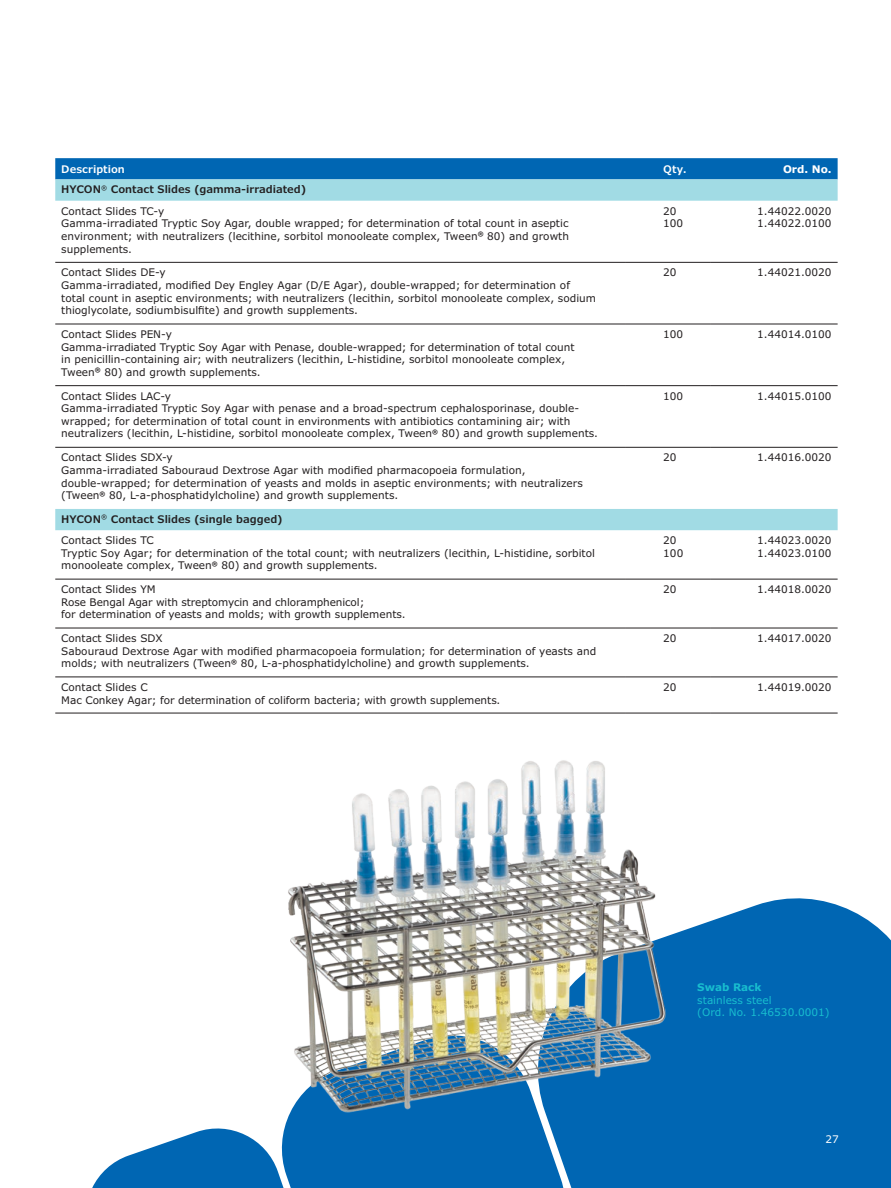
<style>
.page{position:relative;width:891px;height:1188px;background:#fff}
.page>*{position:absolute;margin:0;border:0;box-sizing:border-box;transform-origin:0 0}
.t1{font:10.5px/12.6px "Verdana Pro";color:#231f20}
.t2{font:600 10.5px/21.3px "Verdana Pro";color:#231f20}
.t3{font:10.5px/12.6px "Verdana Pro";color:#18becf}
.t4{font:600 10.5px "Verdana Pro";color:#fff}
.t5{font:700 10.5px "Verdana Pro";color:#18becf}
.t6{font:700 10.5px "Verdana Pro";color:#fff}
.t7{font:10.5px "Verdana Pro";color:#fff}
.s1{font-weight:400}
</style>
<div class="page">
<div style="left:576px;top:924px;width:315px;height:264px;background:#0066b3"></div>
<div style="left:313px;top:1162px;width:263px;height:26px;background:#0066b3"></div>
<svg style="left:92px;top:1147px;width:221px;height:41px;background:#287ebf"></svg>
<img style="left:153px;top:712px;width:721px;height:450px">
<div style="left:55px;top:158px;width:783px;height:21px;background:#0066b3"></div>
<svg style="left:55px;top:179px;width:783px;height:351px"></svg>
<hr style="left:55px;top:677px;width:570px;height:1px;background:#231f20">
<hr style="left:625px;top:677px;width:85px;height:1px;background:#231f20">
<hr style="left:710px;top:677px;width:128px;height:1px;background:#231f20">
<hr style="left:55px;top:713px;width:570px;height:1px;background:#231f20">
<hr style="left:625px;top:713px;width:85px;height:1px;background:#231f20">
<hr style="left:710px;top:713px;width:128px;height:1px;background:#231f20">
<hr style="left:55px;top:262px;width:570px;height:1px;background:#231f20">
<hr style="left:625px;top:262px;width:85px;height:1px;background:#231f20">
<hr style="left:710px;top:262px;width:128px;height:1px;background:#231f20">
<hr style="left:55px;top:324px;width:570px;height:1px;background:#231f20">
<hr style="left:625px;top:324px;width:85px;height:1px;background:#231f20">
<hr style="left:710px;top:324px;width:128px;height:1px;background:#231f20">
<hr style="left:55px;top:385px;width:570px;height:1px;background:#231f20">
<hr style="left:625px;top:385px;width:85px;height:1px;background:#231f20">
<hr style="left:710px;top:385px;width:128px;height:1px;background:#231f20">
<hr style="left:55px;top:447px;width:570px;height:1px;background:#231f20">
<hr style="left:625px;top:447px;width:85px;height:1px;background:#231f20">
<hr style="left:710px;top:447px;width:128px;height:1px;background:#231f20">
<hr style="left:55px;top:579px;width:570px;height:1px;background:#231f20">
<hr style="left:625px;top:579px;width:85px;height:1px;background:#231f20">
<hr style="left:710px;top:579px;width:128px;height:1px;background:#231f20">
<hr style="left:55px;top:628px;width:570px;height:1px;background:#231f20">
<hr style="left:625px;top:628px;width:85px;height:1px;background:#231f20">
<hr style="left:710px;top:628px;width:128px;height:1px;background:#231f20">
<p class="t4" style="left:61px;top:163px;width:65px">Description</p>
<p class="t4" style="left:663px;top:163px;width:25px">Qty.</p>
<p class="t6" style="left:783px;top:163px;width:50px">Ord. No.</p>
<p class="t2" style="left:61px;top:179px;width:246px">HYCON<sup>®</sup> Contact Slides (gamma-irradiated)<br><span class="s1">Contact Slides TC-у</span></p>
<p class="t1" style="left:61px;top:217px;width:509px;text-align:justify">Gamma-irradiated Tryptic Soy Agar, double wrapped; for determination of total count in aseptic environment; with neutralizers (lecithine, sorbitol monooleate complex, Tween<sup>®</sup> 80) and growth supplements.</p>
<p class="t1" style="left:663px;top:205px;width:22px">20<br>100</p>
<p class="t1" style="left:757px;top:205px;width:76px">1.44022.0020<br>1.44022.0100</p>
<p class="t1" style="left:61px;top:266px;width:536px">Contact Slides DE-y<br>Gamma-irradiated, modified Dey Engley Agar (D/E Agar), double-wrapped; for determination of total count in aseptic environments; with neutralizers (lecithin, sorbitol monooleate complex, sodium thioglycolate, sodiumbisulfite) and growth supplements.</p>
<p class="t1" style="left:663px;top:266px;width:15px">20</p>
<p class="t1" style="left:757px;top:266px;width:76px">1.44021.0020</p>
<p class="t1" style="left:61px;top:328px;width:515px">Contact Slides PEN-y<br>Gamma-irradiated Tryptic Soy Agar with Penase, double-wrapped; for determination of total count in penicillin-containing air; with neutralizers (lecithin, L-histidine, sorbitol monooleate complex, Tween<sup>®</sup> 80) and growth supplements.</p>
<p class="t1" style="left:663px;top:328px;width:22px">100</p>
<p class="t1" style="left:757px;top:328px;width:76px">1.44014.0100</p>
<p class="t1" style="left:61px;top:390px;width:538px">Contact Slides LAC-y<br>Gamma-irradiated Tryptic Soy Agar with penase and a broad-spectrum cephalosporinase, double&shy;wrapped; for determination of total count in environments with antibiotics contamining air; with neutralizers (lecithin, L-histidine, sorbitol monooleate complex, Tween<sup>®</sup> 80) and growth supplements.</p>
<p class="t1" style="left:663px;top:390px;width:22px">100</p>
<p class="t1" style="left:757px;top:390px;width:76px">1.44015.0100</p>
<p class="t1" style="left:61px;top:451px;width:523px">Contact Slides SDX-y<br>Gamma-irradiated Sabouraud Dextrose Agar with modified pharmacopoeia formulation, double-wrapped; for determination of yeasts and molds in aseptic environments; with neutralizers (Tween<sup>®</sup> 80, L-a-phosphatidylcholine) and growth supplements.</p>
<p class="t1" style="left:663px;top:451px;width:15px">20</p>
<p class="t1" style="left:757px;top:451px;width:76px">1.44016.0020</p>
<p class="t2" style="left:61px;top:509px;width:223px">HYCON<sup>®</sup> Contact Slides (single bagged)<br><span class="s1">Contact Slides TC</span></p>
<p class="t1" style="left:61px;top:547px;width:535px">Tryptic Soy Agar; for determination of the total count; with neutralizers (lecithin, L-histidine, sorbitol monooleate complex, Tween<sup>®</sup> 80) and growth supplements.</p>
<p class="t1" style="left:663px;top:534px;width:22px">20<br>100</p>
<p class="t1" style="left:757px;top:534px;width:76px">1.44023.0020<br>1.44023.0100</p>
<p class="t1" style="left:61px;top:583px;width:346px">Contact Slides YM<br>Rose Bengal Agar with streptomycin and chloramphenicol;<br>for determination of yeasts and molds; with growth supplements.</p>
<p class="t1" style="left:663px;top:583px;width:15px">20</p>
<p class="t1" style="left:757px;top:583px;width:76px">1.44018.0020</p>
<p class="t1" style="left:61px;top:632px;width:536px">Contact Slides SDX<br>Sabouraud Dextrose Agar with modified pharmacopoeia formulation; for determination of yeasts and molds; with neutralizers (Tween<sup>®</sup> 80, L-a-phosphatidylcholine) and growth supplements.</p>
<p class="t1" style="left:663px;top:632px;width:15px">20</p>
<p class="t1" style="left:757px;top:632px;width:76px">1.44017.0020</p>
<p class="t1" style="left:61px;top:681px;width:441px">Contact Slides C<br>Mac Conkey Agar; for determination of coliform bacteria; with growth supplements.</p>
<p class="t1" style="left:663px;top:681px;width:15px">20</p>
<p class="t1" style="left:757px;top:681px;width:76px">1.44019.0020</p>
<p class="t5" style="left:697px;top:980px;width:66px">Swab Rack</p>
<p class="t3" style="left:697px;top:994px;width:134px">stainless steel<br>(Ord. No. 1.46530.0001)</p>
<p class="t7" style="left:826px;top:1132px;width:15px">27</p>
</div>
